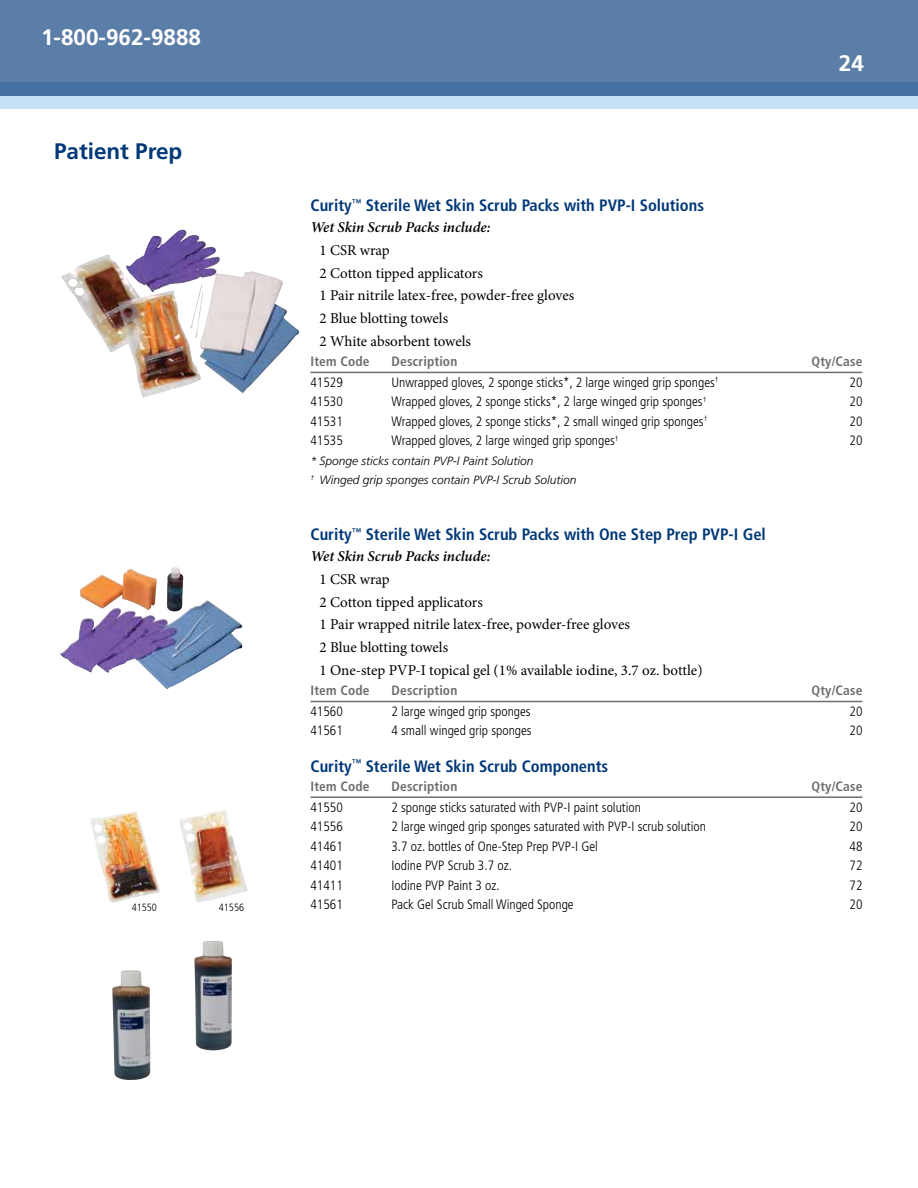
<style>
.page{position:relative;width:918px;height:1188px;background:#fff}
.page>*{position:absolute;margin:0;border:0;box-sizing:border-box;transform-origin:0 0}
.t1{font:700 22.5px "Frutiger LT Std";color:#fff}
.t2{font:700 22.5px "Frutiger LT Std";color:#003878}
.t3{font:700 condensed 16.5px "Frutiger LT Std";color:#003878}
.t4{font:15px/22.6px "Minion Pro";letter-spacing:-.005em;color:#000}
.t5{font:italic 600 15px "Minion Pro";letter-spacing:-.005em;color:#000}
.t6{font:300 condensed 13.5px "Frutiger LT Std";color:#000}
.t7{font:700 condensed 13.5px "Frutiger LT Std";letter-spacing:.01em;color:#6d6e71}
.t8{font:italic 300 12px/19.5px "Frutiger LT Std";color:#000}
.t9{font:300 condensed 10.5px "Frutiger LT Std";color:#000}
</style>
<div class="page">
<div style="left:0;top:0;width:918px;height:96px;background:#5a7ea7"></div>
<svg style="left:0;top:82px;width:918px;height:27px;background:#82a5c9"></svg>
<hr style="left:310px;top:372px;width:552px;height:1px;background:#6d6e71">
<hr style="left:310px;top:701px;width:552px;height:1px;background:#6d6e71">
<hr style="left:310px;top:796px;width:552px;height:2px;background:#6d6e71">
<img style="left:61px;top:230px;width:159px;height:168px">
<img style="left:60px;top:567px;width:146px;height:107px">
<img style="left:179px;top:809px;width:69px;height:94px">
<img style="left:90px;top:812px;width:70px;height:91px">
<img style="left:112px;top:971px;width:38px;height:109px">
<img style="left:194px;top:941px;width:38px;height:109px">
<h1 class="t1" style="left:41px;top:24px;width:162px">1-800-962-9888</h1>
<h1 class="t2" style="left:54px;top:138px;width:130px">Patient Prep</h1>
<h1 class="t1" style="left:839px;top:50px;width:27px">24</h1>
<p class="t3" style="left:310px;top:196px;width:395px">Curity<sup>™</sup> Sterile Wet Skin Scrub Packs with PVP-I Solutions</p>
<p class="t5" style="left:310px;top:217px;width:182px">Wet Skin Scrub Packs include:</p>
<p class="t4" style="left:320px;top:239px;width:256px">1 CSR wrap<br>2 Cotton tipped applicators<br>1 Pair nitrile latex-free, powder-free gloves<br>2 Blue blotting towels<br>2 White absorbent towels</p>
<p class="t7" style="left:310px;top:354px;width:61px">Item Code</p>
<p class="t7" style="left:392px;top:354px;width:67px">Description</p>
<p class="t7" style="left:812px;top:354px;width:52px">Qty/Case</p>
<p class="t6" style="left:310px;top:375px;width:34px">41529</p>
<p class="t6" style="left:391px;top:375px;width:329px">Unwrapped gloves, 2 sponge sticks*, 2 large winged grip sponges<sup>†</sup></p>
<p class="t6" style="left:850px;top:375px;width:14px">20</p>
<p class="t6" style="left:310px;top:394px;width:34px">41530</p>
<p class="t6" style="left:391px;top:394px;width:316px">Wrapped gloves, 2 sponge sticks*, 2 large winged grip sponges<sup>†</sup></p>
<p class="t6" style="left:850px;top:394px;width:14px">20</p>
<p class="t6" style="left:310px;top:414px;width:34px">41531</p>
<p class="t6" style="left:391px;top:414px;width:317px">Wrapped gloves, 2 sponge sticks*, 2 small winged grip sponges<sup>†</sup></p>
<p class="t6" style="left:850px;top:414px;width:14px">20</p>
<p class="t6" style="left:310px;top:433px;width:34px">41535</p>
<p class="t6" style="left:391px;top:433px;width:229px">Wrapped gloves, 2 large winged grip sponges<sup>†</sup></p>
<p class="t6" style="left:850px;top:433px;width:14px">20</p>
<p class="t8" style="left:310px;top:451px;width:267px">* Sponge sticks contain PVP-I Paint Solution<br><sup>†</sup> Winged grip sponges contain PVP-I Scrub Solution</p>
<p class="t3" style="left:310px;top:525px;width:457px">Curity<sup>™</sup> Sterile Wet Skin Scrub Packs with One Step Prep PVP-I Gel</p>
<p class="t5" style="left:310px;top:546px;width:182px">Wet Skin Scrub Packs include:</p>
<p class="t4" style="left:320px;top:568px;width:385px">1 CSR wrap<br>2 Cotton tipped applicators<br>1 Pair wrapped nitrile latex-free, powder-free gloves<br>2 Blue blotting towels<br>1 One-step PVP-I topical gel (1% available iodine, 3.7 oz. bottle)</p>
<p class="t7" style="left:310px;top:683px;width:61px">Item Code</p>
<p class="t7" style="left:392px;top:683px;width:67px">Description</p>
<p class="t7" style="left:812px;top:683px;width:52px">Qty/Case</p>
<p class="t6" style="left:310px;top:704px;width:34px">41560</p>
<p class="t6" style="left:391px;top:704px;width:141px">2 large winged grip sponges</p>
<p class="t6" style="left:850px;top:704px;width:14px">20</p>
<p class="t6" style="left:310px;top:723px;width:34px">41561</p>
<p class="t6" style="left:391px;top:723px;width:142px">4 small winged grip sponges</p>
<p class="t6" style="left:850px;top:723px;width:14px">20</p>
<p class="t3" style="left:310px;top:756px;width:299px">Curity<sup>™</sup> Sterile Wet Skin Scrub Components</p>
<p class="t7" style="left:310px;top:778px;width:61px">Item Code</p>
<p class="t7" style="left:392px;top:778px;width:67px">Description</p>
<p class="t7" style="left:812px;top:778px;width:52px">Qty/Case</p>
<p class="t6" style="left:310px;top:799px;width:34px">41550</p>
<p class="t6" style="left:391px;top:799px;width:251px">2 sponge sticks saturated with PVP-I paint solution</p>
<p class="t6" style="left:850px;top:799px;width:14px">20</p>
<p class="t6" style="left:310px;top:819px;width:34px">41556</p>
<p class="t6" style="left:391px;top:819px;width:316px">2 large winged grip sponges saturated with PVP-I scrub solution</p>
<p class="t6" style="left:850px;top:819px;width:14px">20</p>
<p class="t6" style="left:310px;top:838px;width:34px">41461</p>
<p class="t6" style="left:391px;top:838px;width:208px">3.7 oz. bottles of One-Step Prep PVP-I Gel</p>
<p class="t6" style="left:850px;top:838px;width:14px">48</p>
<p class="t6" style="left:310px;top:858px;width:34px">41401</p>
<p class="t6" style="left:391px;top:858px;width:122px">Iodine PVP Scrub 3.7 oz.</p>
<p class="t6" style="left:850px;top:858px;width:14px">72</p>
<p class="t6" style="left:310px;top:877px;width:34px">41411</p>
<p class="t6" style="left:391px;top:877px;width:110px">Iodine PVP Paint 3 oz.</p>
<p class="t6" style="left:850px;top:877px;width:14px">72</p>
<p class="t9" style="left:132px;top:901px;width:27px">41550</p>
<p class="t9" style="left:219px;top:901px;width:27px">41556</p>
<p class="t6" style="left:310px;top:897px;width:34px">41561</p>
<p class="t6" style="left:391px;top:897px;width:184px">Pack Gel Scrub Small Winged Sponge</p>
<p class="t6" style="left:850px;top:897px;width:14px">20</p>
</div>
